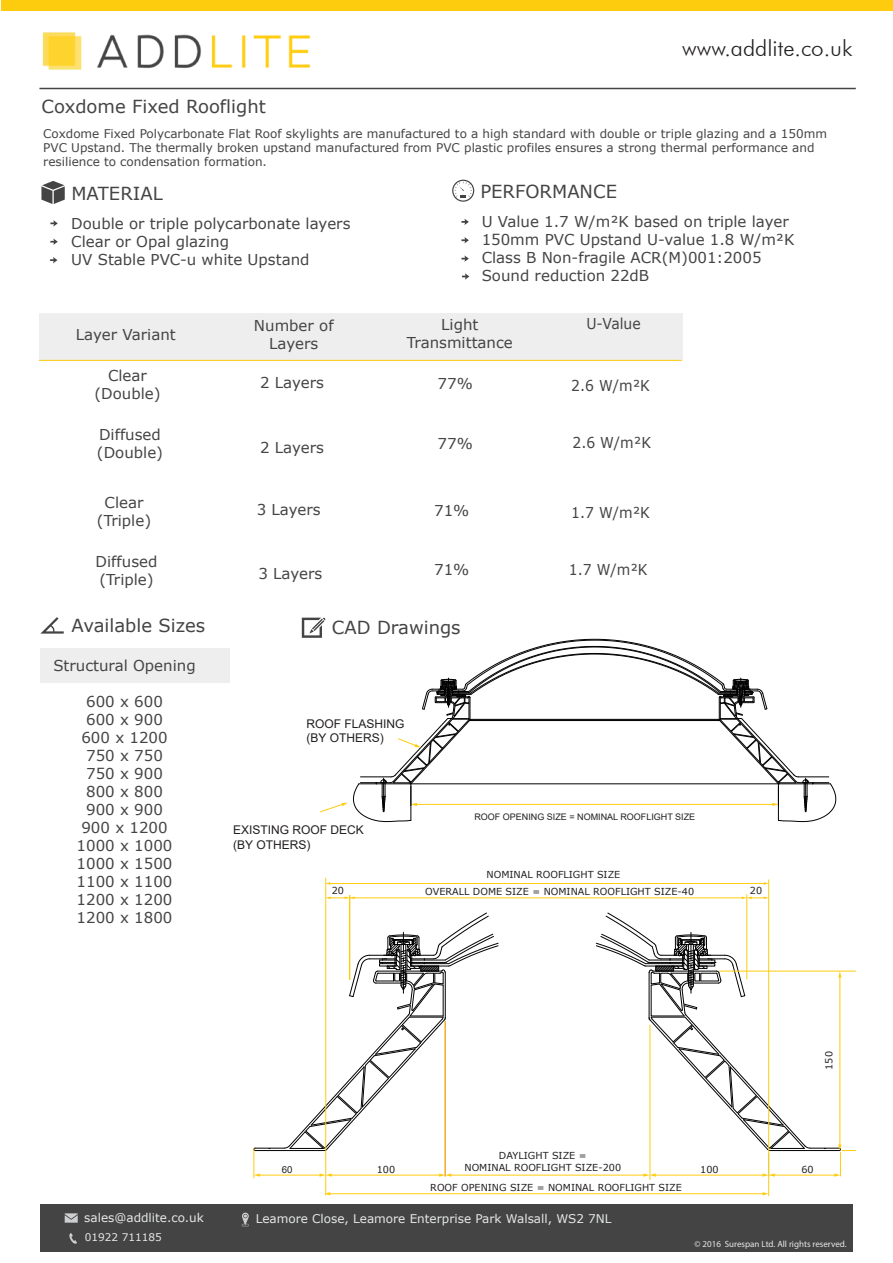
<style>
.page{position:relative;width:893px;height:1263px;background:#fff}
.page>*{position:absolute;margin:0;border:0;box-sizing:border-box;transform-origin:0 0}
.t1{font:300 22.5px "Futura BT";color:#221f1f}
.t2{font:18px "Verdana";color:#444}
.t3{font:15px/18px "Verdana";color:#444;text-align:center}
.t4{font:15px "Verdana";color:#444;scale:.93 1}
.t5{font:12px/14.4px "Verdana";color:#444}
.t6{font:12px "Verdana";color:#e6e7e8}
.t7{font:12px/14.4px "Arial";color:#221f1f}
.t8{font:10.5px "Verdana";color:#e6e7e8}
.t9{font:9.6px/11.6px "Verdana";color:#221f1f;text-align:center}
.t10{font:9.6px "Arial";color:#221f1f}
.t11{font:9px "Arial";color:#221f1f}
.t12{font:9px "Myriad Pro";color:#e6e7e8}
</style>
<div class="page">
<svg style="left:41px;top:181px;width:24px;height:23px"></svg>
<svg style="left:452px;top:180px;width:22px;height:22px"></svg>
<svg style="left:40px;top:617px;width:24px;height:17px"></svg>
<div style="left:41px;top:648px;width:189px;height:35px;background:#eeeeef"></div>
<div style="left:39px;top:313px;width:644px;height:47px;background:#eeeeef"></div>
<svg style="left:50px;top:220px;width:8px;height:6px"></svg>
<svg style="left:50px;top:239px;width:8px;height:6px"></svg>
<svg style="left:461px;top:219px;width:8px;height:6px"></svg>
<svg style="left:461px;top:237px;width:8px;height:6px"></svg>
<svg style="left:461px;top:255px;width:8px;height:7px"></svg>
<div style="left:41px;top:1204px;width:812px;height:48px;background:#444"></div>
<svg style="left:242px;top:1212px;width:7px;height:15px"></svg>
<svg style="left:65px;top:1213px;width:13px;height:10px"></svg>
<svg style="left:69px;top:1233px;width:8px;height:11px"></svg>
<hr style="left:39px;top:88px;width:817px;height:1px;background:#444">
<div style="left:1px;top:0;width:892px;height:10px;background:#fecc0f"></div>
<img style="left:42px;top:32px;width:269px;height:38px">
<svg style="left:50px;top:257px;width:7px;height:6px"></svg>
<svg style="left:462px;top:273px;width:7px;height:7px"></svg>
<svg style="left:302px;top:617px;width:534px;height:205px"></svg>
<hr style="left:259px;top:1175px;width:62px;height:1px;background:#fecc0f">
<svg style="left:254px;top:1173px;width:6px;height:4px"></svg>
<svg style="left:254px;top:912px;width:245px;height:239px"></svg>
<hr style="left:768px;top:879px;width:1px;height:317px;background:#fecc0f">
<hr style="left:354px;top:897px;width:389px;height:1px;background:#fecc0f">
<hr style="left:445px;top:1021px;width:1px;height:155px;background:#fecc0f">
<hr style="left:650px;top:1025px;width:1px;height:155px;background:#fecc0f">
<hr style="left:349px;top:895px;width:1px;height:85px;background:#fecc0f">
<hr style="left:330px;top:883px;width:435px;height:1px;background:#fecc0f">
<svg style="left:764px;top:882px;width:5px;height:3px"></svg>
<hr style="left:325px;top:878px;width:1px;height:317px;background:#fecc0f">
<svg style="left:326px;top:896px;width:28px;height:3px"></svg>
<hr style="left:746px;top:894px;width:1px;height:85px;background:#fecc0f">
<svg style="left:742px;top:896px;width:27px;height:3px"></svg>
<hr style="left:329px;top:1193px;width:435px;height:1px;background:#fecc0f">
<svg style="left:324px;top:1192px;width:6px;height:3px"></svg>
<svg style="left:763px;top:1192px;width:6px;height:3px"></svg>
<hr style="left:331px;top:1175px;width:109px;height:1px;background:#fecc0f">
<svg style="left:320px;top:1173px;width:12px;height:4px"></svg>
<hr style="left:450px;top:1175px;width:195px;height:1px;background:#fecc0f">
<svg style="left:439px;top:1173px;width:12px;height:4px"></svg>
<svg style="left:595px;top:912px;width:261px;height:265px"></svg>
<hr style="left:253px;top:1148px;width:1px;height:30px;background:#fecc0f">
<hr style="left:39px;top:360px;width:643px;height:1px;background:#fecc0f">
<p class="t2" style="left:41px;top:99px;width:226px">Coxdome Fixed Rooflight</p>
<h1 class="t1" style="left:682px;top:39px;width:172px">www.addlite.co.uk</h1>
<p class="t5" style="left:43px;top:127px;width:785px">Coxdome Fixed Polycarbonate Flat Roof skylights are manufactured to a high standard with double or triple glazing and a 150mm<br>PVC Upstand. The thermally broken upstand manufactured from PVC plastic profiles ensures a strong thermal performance and resilience to condensation formation.</p>
<p class="t2" style="left:71px;top:186px;width:93px">MATERIAL</p>
<p class="t2" style="left:480px;top:184px;width:138px">PERFORMANCE</p>
<p class="t3" style="left:71px;top:216px;width:281px;text-align:left">Double or triple polycarbonate layers<br>Clear or Opal glazing<br>UV Stable PVC-u white Upstand</p>
<p class="t3" style="left:482px;top:214px;width:314px;text-align:left">U Value 1.7 W/m²K based on triple layer<br>150mm PVC Upstand U-value 1.8 W/m²K<br>Class B Non-fragile ACR(M)001:2005<br>Sound reduction 22dB</p>
<p class="t3" style="left:76px;top:327px;width:102px">Layer Variant</p>
<p class="t3" style="left:254px;top:318px;width:81px">Number of<br>Layers</p>
<p class="t3" style="left:407px;top:317px;width:108px">Light<br>Transmittance</p>
<p class="t4" style="left:586px;top:317px;width:60px">U-Value</p>
<p class="t3" style="left:94px;top:368px;width:68px">Clear (Double)</p>
<p class="t3" style="left:97px;top:427px;width:68px;text-align:left">Diffused (Double)</p>
<p class="t3" style="left:97px;top:495px;width:56px">Clear (Triple)</p>
<p class="t3" style="left:96px;top:554px;width:63px;text-align:left">Diffused (Triple)</p>
<p class="t2" style="left:72px;top:618px;width:135px">Available Sizes</p>
<p class="t3" style="left:53px;top:658px;width:144px">Structural Opening</p>
<p class="t3" style="left:77px;top:694px;width:97px">600 x 600<br>600 x 900<br>600 x 1200<br>750 x 750<br>750 x 900<br>800 x 800<br>900 x 900<br>900 x 1200<br>1000 x 1000<br>1000 x 1500<br>1100 x 1100<br>1200 x 1200<br>1200 x 1800</p>
<p class="t3" style="left:260px;top:375px;width:65px">2 Layers</p>
<p class="t3" style="left:438px;top:376px;width:37px">77%</p>
<p class="t4" style="left:571px;top:379px;width:86px">2.6 W/m²K</p>
<p class="t3" style="left:260px;top:439px;width:65px">2 Layers</p>
<p class="t3" style="left:438px;top:435px;width:37px">77%</p>
<p class="t4" style="left:572px;top:437px;width:86px">2.6 W/m²K</p>
<p class="t3" style="left:257px;top:502px;width:65px">3 Layers</p>
<p class="t3" style="left:434px;top:503px;width:37px">71%</p>
<p class="t4" style="left:571px;top:506px;width:86px">1.7 W/m²K</p>
<p class="t3" style="left:258px;top:566px;width:65px">3 Layers</p>
<p class="t3" style="left:434px;top:562px;width:37px">71%</p>
<p class="t4" style="left:569px;top:564px;width:86px">1.7 W/m²K</p>
<p class="t2" style="left:332px;top:620px;width:130px">CAD Drawings</p>
<p class="t7" style="left:307px;top:718px;width:100px">ROOF FLASHING (BY OTHERS)</p>
<p class="t7" style="left:233px;top:824px;width:132px">EXISTING ROOF DECK (BY OTHERS)</p>
<p class="t11" style="left:474px;top:814px;width:222px">ROOF OPENING SIZE = NOMINAL ROOFLIGHT SIZE</p>
<p class="t9" style="left:486px;top:869px;width:135px">NOMINAL ROOFLIGHT SIZE</p>
<p class="t9" style="left:332px;top:885px;width:14px">20</p>
<p class="t9" style="left:425px;top:887px;width:270px">OVERALL DOME SIZE = NOMINAL ROOFLIGHT SIZE-40</p>
<p class="t9" style="left:750px;top:885px;width:14px">20</p>
<p class="t9" style="left:824px;top:1070px;width:20px;rotate:-90deg">150</p>
<p class="t9" style="left:464px;top:1150px;width:158px">DAYLIGHT SIZE =<br>NOMINAL ROOFLIGHT SIZE-200</p>
<p class="t10" style="left:282px;top:1165px;width:12px">60</p>
<p class="t9" style="left:700px;top:1164px;width:20px">100</p>
<p class="t9" style="left:801px;top:1164px;width:14px">60</p>
<p class="t9" style="left:430px;top:1182px;width:253px">ROOF OPENING SIZE = NOMINAL ROOFLIGHT SIZE</p>
<p class="t9" style="left:377px;top:1164px;width:20px">100</p>
<p class="t6" style="left:84px;top:1212px;width:121px">sales@addlite.co.uk</p>
<p class="t6" style="left:256px;top:1214px;width:357px">Leamore Close, Leamore Enterprise Park Walsall, WS2 7NL</p>
<p class="t8" style="left:85px;top:1233px;width:79px">01922 711185</p>
<p class="t12" style="left:694px;top:1241px;width:154px">© 2016 Surespan Ltd. All rights reserved.</p>
</div>
